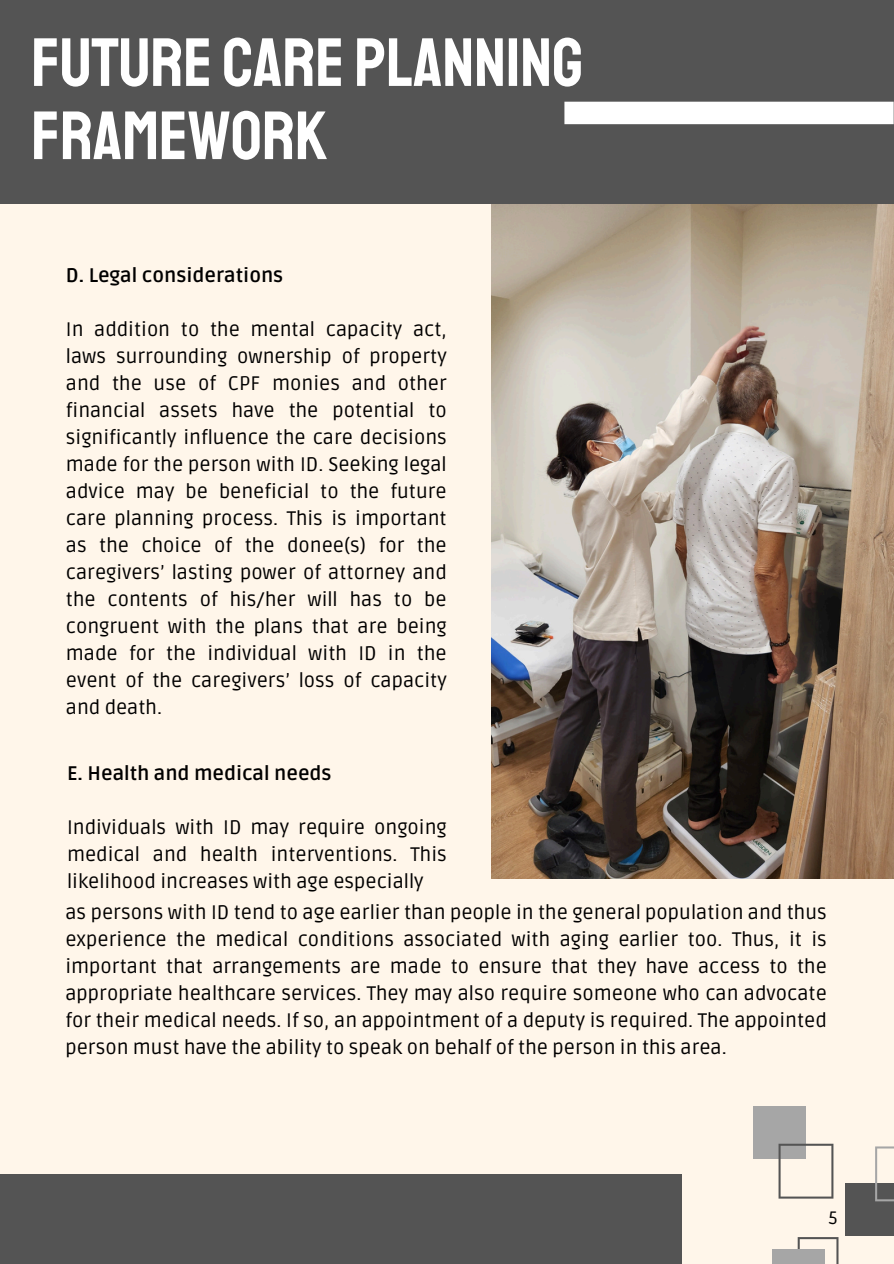
<style>
.page{position:relative;width:894px;height:1264px;background:#fff}
.page>*{position:absolute;margin:0;border:0;box-sizing:border-box;transform-origin:0 0}
.t1{font:68.4px/73.2px "Staatliches";color:#fff}
.t2{font:19.65px/27px "Ruda";color:#000;text-align:justify}
.t3{font:700 19.65px "Ruda";color:#000}
.t4{font:18px "Ruda";color:#000}
</style>
<div class="page">
<div style="left:0;top:0;width:893px;height:1263px;background:#fff6ea"></div>
<img style="left:491px;top:203px;width:402px;height:675px">
<div style="left:0;top:0;width:893px;height:203px;background:#545454"></div>
<div style="left:564px;top:102px;width:329px;height:22px;background:#fff"></div>
<div style="left:753px;top:1105px;width:52px;height:53px;background:#a6a6a6"></div>
<div style="left:844px;top:1183px;width:49px;height:53px;background:#545454"></div>
<svg style="left:778px;top:1143px;width:55px;height:55px"></svg>
<svg style="left:797px;top:1237px;width:41px;height:26px"></svg>
<svg style="left:875px;top:1146px;width:18px;height:55px"></svg>
<div style="left:772px;top:1249px;width:52px;height:14px;background:#a6a6a6"></div>
<div style="left:0;top:1174px;width:681px;height:89px;background:#545454"></div>
<h1 class="t1" style="left:31px;top:27px;width:553px">FUTURE CARE PLANNING<br>FRAMEWORK</h1>
<h2 class="t3" style="left:66px;top:264px;width:219px">D. Legal considerations</h2>
<p class="t2" style="left:66px;top:316px;width:382px">In addition to the mental capacity act, laws surrounding ownership of property and the use of CPF monies and other financial assets have the potential to significantly influence the care decisions made for the person with ID. Seeking legal advice may be beneficial to the future care planning process. This is important as the choice of the donee(s) for the caregivers’ lasting power of attorney and the contents of his/her will has to be congruent with the plans that are being made for the individual with ID in the event of the caregivers’ loss of capacity and death.</p>
<h2 class="t3" style="left:67px;top:761px;width:266px">E. Health and medical needs</h2>
<p class="t2" style="left:67px;top:814px;width:381px">Individuals with ID may require ongoing medical and health interventions. This likelihood increases with age especially</p>
<p class="t2" style="left:65px;top:899px;width:762px">as persons with ID tend to age earlier than people in the general population and thus experience the medical conditions associated with aging earlier too. Thus, it is important that arrangements are made to ensure that they have access to the appropriate healthcare services. They may also require someone who can advocate for their medical needs. If so, an appointment of a deputy is required. The appointed person must have the ability to speak on behalf of the person in this area.</p>
<p class="t4" style="left:828px;top:1207px;width:11px">5</p>
</div>
